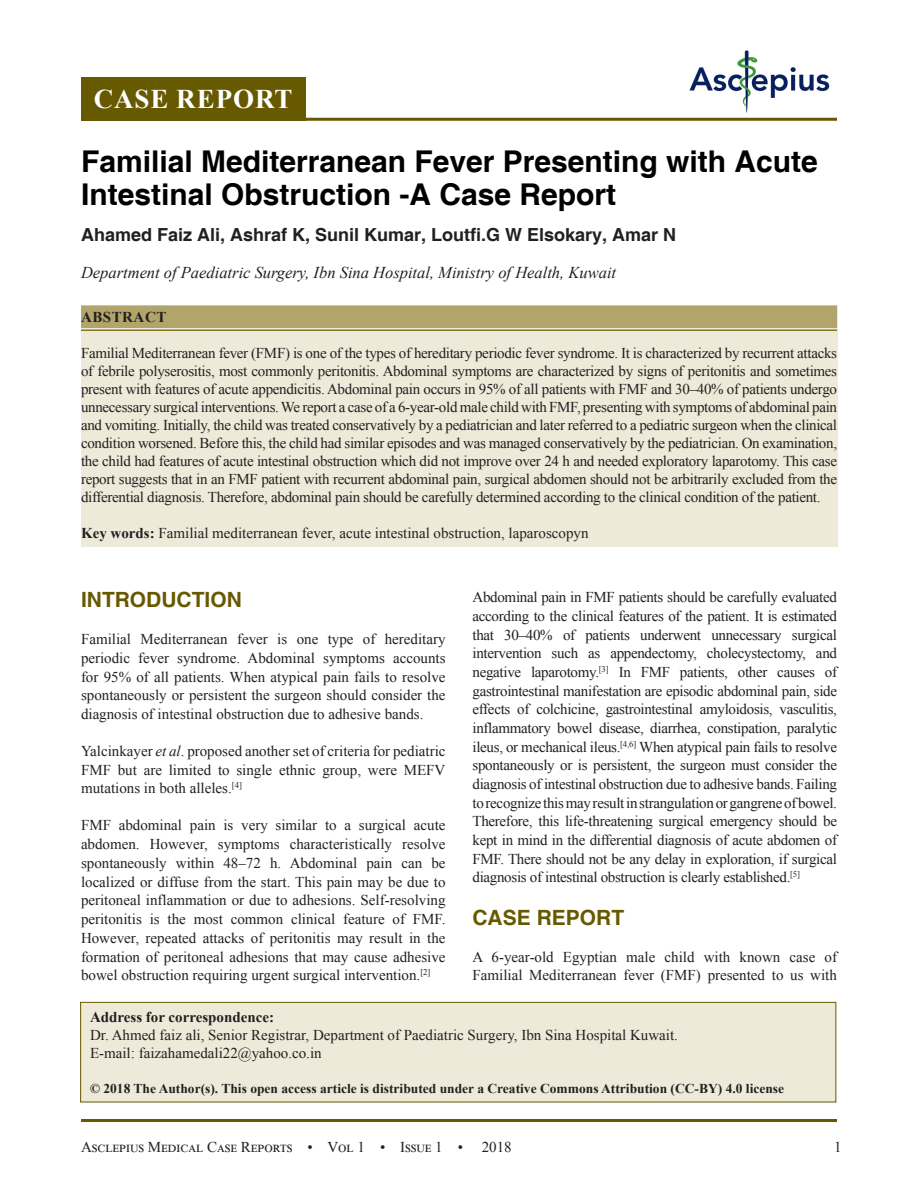
<style>
.page{position:relative;width:918px;height:1188px;background:#fff}
.page>*{position:absolute;margin:0;border:0;box-sizing:border-box;transform-origin:0 0}
.AT{font:700 30px/33px "Helvetica";color:#000}
.AH{font:700 27px "Times New Roman";letter-spacing:.035em;color:#fff}
.t1{font:700 21px "Helvetica";color:#675900}
.AU{font:700 18px "Helvetica";color:#231f20}
.AFF{font:italic 16.5px "Times New Roman";color:#231f20}
.TX{font:15px/18.6px "Times New Roman";color:#231f20;text-align:justify}
.ABS{font:15px/18px "Times New Roman";letter-spacing:-.02em;color:#231f20;text-align:justify}
.ADD{font:15px/18px "Times New Roman";color:#231f20}
.KWD{font:15px "Times New Roman";color:#231f20}
.ABS-2{font:15px "Times New Roman";color:#231f20}
.ABSH{font:700 15px "Times New Roman";letter-spacing:.035em;color:#231f20}
.CR{font:700 13.5px "Times New Roman";color:#231f20}
.s1{font-weight:700}
.s2{font-style:italic}
</style>
<div class="page">
<hr style="left:81px;top:1119px;width:756px;height:3px;background:#675900">
<img style="left:689px;top:50px;width:141px;height:63px">
<div style="left:81px;top:77px;width:224px;height:44px;background:#675900"></div>
<hr style="left:81px;top:118px;width:756px;height:3px;background:#675900">
<div style="left:81px;top:305px;width:756px;height:242px;background:#edeada"></div>
<div style="left:81px;top:305px;width:756px;height:23px;background:#b1a56b"></div>
<hr style="left:81px;top:329px;width:756px;height:2px;background:#847726">
<div style="left:81px;top:1002px;width:755px;height:100px;background:#edeada"></div>
<div style="left:80px;top:1002px;width:756px;height:100px;border:1px solid #675900"></div>
<p class="AH" style="left:94px;top:79px;width:200px">CASE REPORT</p>
<p class="AT" style="left:81px;top:146px;width:738px">Familial Mediterranean Fever Presenting with Acute<br>Intestinal Obstruction -A Case Report</p>
<p class="AU" style="left:81px;top:224px;width:597px">Ahamed Faiz Ali, Ashraf K, Sunil Kumar, Loutfi.G W Elsokary, Amar N</p>
<p class="AFF" style="left:81px;top:262px;width:537px">Department of Paediatric Surgery, Ibn Sina Hospital, Ministry of Health, Kuwait</p>
<p class="ABSH" style="left:81px;top:306px;width:87px">ABSTRACT</p>
<p class="ABS" style="left:81px;top:343px;width:758px">Familial Mediterranean fever (FMF) is one of the types of hereditary periodic fever syndrome. It is characterized by recurrent attacks of febrile polyserositis, most commonly peritonitis. Abdominal symptoms are characterized by signs of peritonitis and sometimes present with features of acute appendicitis. Abdominal pain occurs in 95% of all patients with FMF and 30–40% of patients undergo unnecessary surgical interventions. We report a case of a 6-year-old male child with FMF, presenting with symptoms of abdominal pain and vomiting. Initially, the child was treated conservatively by a pediatrician and later referred to a pediatric surgeon when the clinical condition worsened. Before this, the child had similar episodes and was managed conservatively by the pediatrician. On examination, the child had features of acute intestinal obstruction which did not improve over 24 h and needed exploratory laparotomy. This case report suggests that in an FMF patient with recurrent abdominal pain, surgical abdomen should not be arbitrarily excluded from the differential diagnosis. Therefore, abdominal pain should be carefully determined according to the clinical condition of the patient.</p>
<p class="KWD" style="left:81px;top:522px;width:509px"><span class="s1">Key words:</span> Familial mediterranean fever, acute intestinal obstruction, laparoscopyn</p>
<h1 class="t1" style="left:81px;top:587px;width:162px">INTRODUCTION</h1>
<p class="TX" style="left:81px;top:629px;width:366px">Familial Mediterranean fever is one type of hereditary periodic fever syndrome. Abdominal symptoms accounts for 95% of all patients. When atypical pain fails to resolve spontaneously or persistent the surgeon should consider the diagnosis of intestinal obstruction due to adhesive bands.</p>
<p class="TX" style="left:81px;top:741px;width:366px">Yalcinkayer <span class="s2">et al</span>. proposed another set of criteria for pediatric FMF but are limited to single ethnic group, were MEFV mutations in both alleles.<sup>[4]</sup></p>
<p class="TX" style="left:81px;top:815px;width:366px">FMF abdominal pain is very similar to a surgical acute abdomen. However, symptoms characteristically resolve spontaneously within 48–72 h. Abdominal pain can be localized or diffuse from the start. This pain may be due to peritoneal inflammation or due to adhesions. Self-resolving peritonitis is the most common clinical feature of FMF.<br>However, repeated attacks of peritonitis may result in the formation of peritoneal adhesions that may cause adhesive bowel obstruction requiring urgent surgical intervention.<sup>[2]</sup></p>
<p class="TX" style="left:472px;top:588px;width:366px">Abdominal pain in FMF patients should be carefully evaluated according to the clinical features of the patient. It is estimated that 30–40% of patients underwent unnecessary surgical intervention such as appendectomy, cholecystectomy, and negative laparotomy.<sup>[3]</sup> In FMF patients, other causes of gastrointestinal manifestation are episodic abdominal pain, side effects of colchicine, gastrointestinal amyloidosis, vasculitis, inflammatory bowel disease, diarrhea, constipation, paralytic ileus, or mechanical ileus.<sup>[4,6]</sup> When atypical pain fails to resolve spontaneously or is persistent, the surgeon must consider the diagnosis of intestinal obstruction due to adhesive bands. Failing to recognize this may result in strangulation or gangrene of bowel.<br>Therefore, this life-threatening surgical emergency should be kept in mind in the differential diagnosis of acute abdomen of FMF. There should not be any delay in exploration, if surgical diagnosis of intestinal obstruction is clearly established.<sup>[5]</sup></p>
<h1 class="t1" style="left:472px;top:905px;width:153px">CASE REPORT</h1>
<p class="TX" style="left:472px;top:947px;width:366px">A 6-year-old Egyptian male child with known case of<br>Familial Mediterranean fever (FMF) presented to us with</p>
<p class="ADD" style="left:90px;top:1008px;width:590px"><span class="s1">Address for correspondence:<br></span>Dr. Ahmed faiz ali, Senior Registrar, Department of Paediatric Surgery, Ibn Sina Hospital Kuwait.<br>E-mail: faizahamedali22@yahoo.co.in</p>
<p class="CR" style="left:90px;top:1078px;width:696px">© 2018 The Author(s). This open access article is distributed under a Creative Commons Attribution (CC-BY) 4.0 license</p>
<p class="ABS-2" style="left:81px;top:1136px;width:384px">Asclepius Medical Case Reports • Vol 1 • Issue 1 •</p>
<p class="ABS" style="left:482px;top:1137px;width:31px">2018</p>
<p class="ABS" style="left:834px;top:1137px;width:9px">1</p>
</div>
